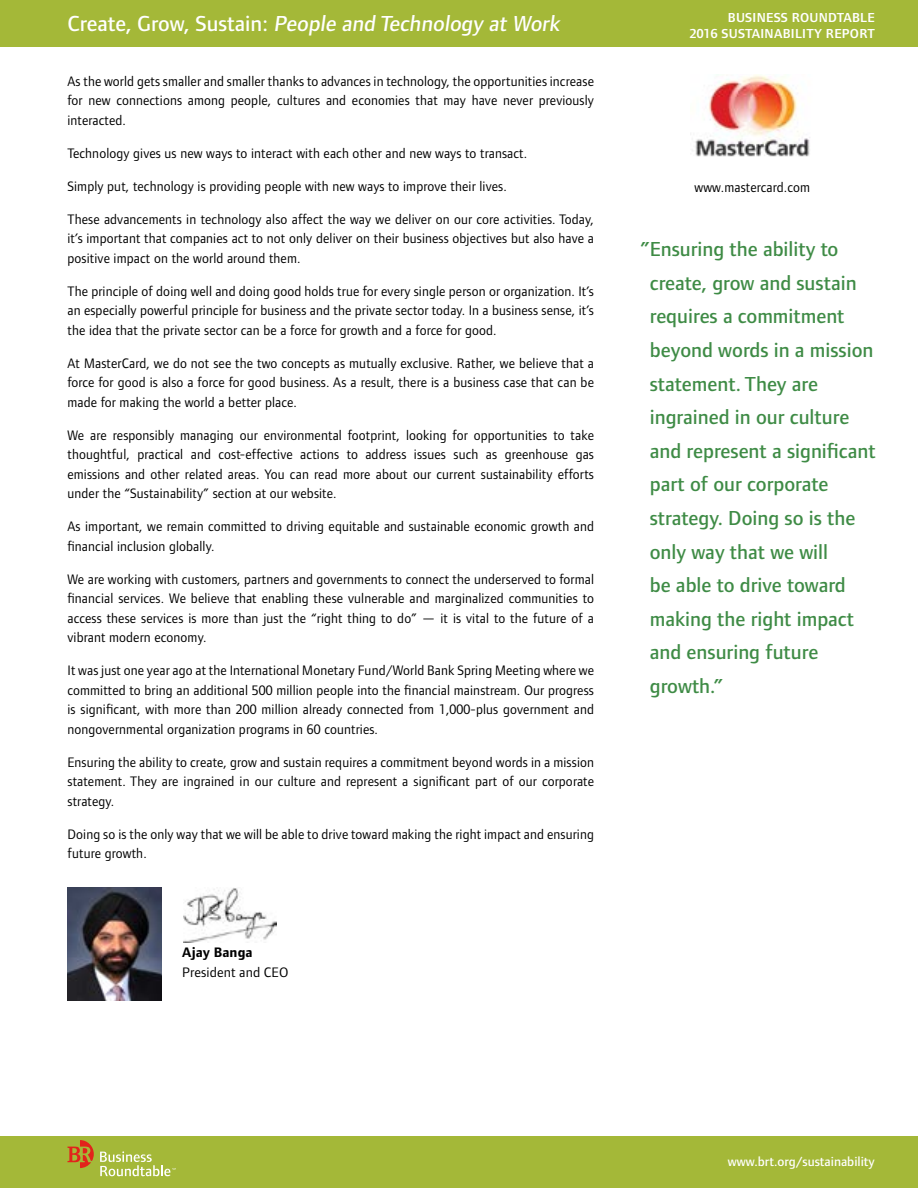
<style>
.page{position:relative;width:918px;height:1188px;background:#fff}
.page>*{position:absolute;margin:0;border:0;box-sizing:border-box;transform-origin:0 0}
.t1{font:500 22.5px "Foundry Form Sans";letter-spacing:-.005em;color:#fff}
.t2{font:500 21px/33.6px "Foundry Form Sans";color:#3e8b45}
.t3{font:14.25px/19.5px "Foundry Form Sans";letter-spacing:.01em;color:#000;text-align:justify;scale:.96 1}
.t4{font:14.25px "Foundry Form Sans";letter-spacing:.01em;color:#000}
.t5{font:700 14.25px "Foundry Form Sans";letter-spacing:.005em;color:#000}
.t6{font:500 13.5px "Foundry Form Sans";color:#fff}
.t7{font:600 13.5px/16.2px "Foundry Form Sans";letter-spacing:.02em;color:#fff;text-align:right}
.t8{font:12px "Foundry Form Sans";color:#fff}
</style>
<div class="page">
<img style="left:692px;top:75px;width:118px;height:82px">
<img style="left:184px;top:888px;width:92px;height:54px">
<img style="left:68px;top:888px;width:94px;height:112px">
<div style="left:0;top:1136px;width:918px;height:52px;background:#a4b838"></div>
<div style="left:0;top:0;width:918px;height:47px;background:#a4b838"></div>
<svg style="left:68px;top:1140px;width:26px;height:28px"></svg>
<svg style="left:100px;top:1151px;width:76px;height:25px"></svg>
<h1 class="t1" style="left:68px;top:11px;width:497px">C re a te, G row, S u sta i n : People and Technology at Work</h1>
<p class="t7" style="left:690px;top:9px;width:187px">BUSINESS ROUNDTABLE<br>2016 SUSTAINABILITY REPORT</p>
<p class="t3" style="left:68px;top:71px;width:550px">As the world gets smaller and smaller thanks to advances in technology, the opportunities increase for new connections among people, cultures and economies that may have never previously interacted.</p>
<p class="t3" style="left:68px;top:143px;width:480px">Technology gives us new ways to interact with each other and new ways to transact.</p>
<p class="t3" style="left:68px;top:176px;width:459px">Simply put, technology is providing people with new ways to improve their lives.</p>
<p class="t3" style="left:68px;top:209px;width:550px">These advancements in technology also affect the way we deliver on our core activities. Today, it’s important that companies act to not only deliver on their business objectives but also have a positive impact on the world around them.</p>
<p class="t3" style="left:68px;top:281px;width:550px">The principle of doing well and doing good holds true for every single person or organization. It’s an especially powerful principle for business and the private sector today. In a business sense, it’s the idea that the private sector can be a force for growth and a force for good.</p>
<p class="t3" style="left:68px;top:353px;width:550px">At MasterCard, we do not see the two concepts as mutually exclusive. Rather, we believe that a force for good is also a force for good business. As a result, there is a business case that can be made for making the world a better place.</p>
<p class="t3" style="left:68px;top:425px;width:550px">We are responsibly managing our environmental footprint, looking for opportunities to take thoughtful, practical and cost-effective actions to address issues such as greenhouse gas emissions and other related areas. You can read more about our current sustainability efforts under the “Sustainability” section at our website.</p>
<p class="t3" style="left:68px;top:517px;width:550px">As important, we remain committed to driving equitable and sustainable economic growth and financial inclusion globally.</p>
<p class="t3" style="left:68px;top:569px;width:550px">We are working with customers, partners and governments to connect the underserved to formal financial services. We believe that enabling these vulnerable and marginalized communities to access these services is more than just the “right thing to do” — it is vital to the future of a vibrant modern economy.</p>
<p class="t3" style="left:68px;top:661px;width:550px">It was just one year ago at the International Monetary Fund/World Bank Spring Meeting where we committed to bring an additional 500 million people into the financial mainstream. Our progress is significant, with more than 200 million already connected from 1,000-plus government and nongovernmental organization programs in 60 countries.</p>
<p class="t3" style="left:68px;top:752px;width:550px">Ensuring the ability to create, grow and sustain requires a commitment beyond words in a mission statement. They are ingrained in our culture and represent a significant part of our corporate strategy.</p>
<p class="t3" style="left:68px;top:824px;width:550px">Doing so is the only way that we will be able to drive toward making the right impact and ensuring future growth.</p>
<p class="t5" style="left:182px;top:945px;width:72px">Ajay Banga</p>
<p class="t4" style="left:182px;top:964px;width:108px">President and CEO</p>
<p class="t3" style="left:694px;top:177px;width:122px">www.mastercard.com</p>
<p class="t2" style="left:650px;top:232px;width:227px;text-indent:-9px">”Ensuring the ability to create, grow and sustain requires a commitment beyond words in a mission statement. They are ingrained in our culture and represent a significant part of our corporate strategy. Doing so is the only way that we will<br>be able to drive toward making the right impact and ensuring future growth.”</p>
<p class="t6" style="left:728px;top:1154px;width:148px">www.brt.org/sustainability</p>
<p class="t6" style="left:733px;top:1154px;width:115px">Business Round ble</p>
<p class="t8" style="left:867px;top:1154px;width:13px">85</p>
</div>
